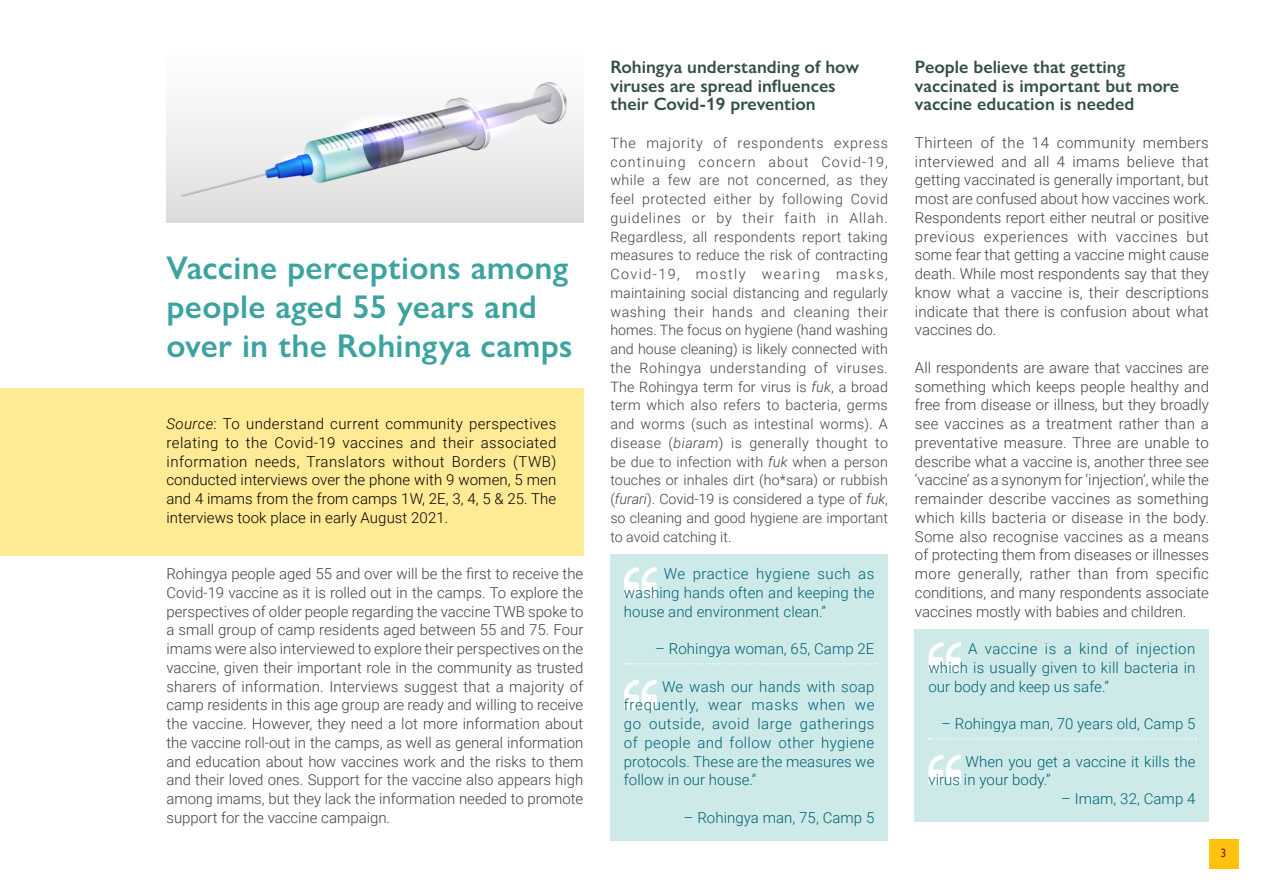
<style>
.page{position:relative;width:1263px;height:893px;background:#fff}
.page>*{position:absolute;margin:0;border:0;box-sizing:border-box;transform-origin:0 0}
.t1{font:600 33px/39px "Gill Sans Nova";letter-spacing:.01em;color:#3ca3a0}
.t2{font:600 18px/18.8px "Gill Sans Nova";color:#334e43}
.t3{font:300 15px/18.8px "Roboto";color:#414042;text-align:justify}
.t4{font:300 15px/18.8px "Roboto";letter-spacing:.005em;color:#005f75;text-align:justify}
.t5{font:300 15px/18.8px "Roboto";letter-spacing:.005em;color:#000;text-align:justify}
.t6{font:300 14.25px/18.8px "Roboto";color:#414042;text-align:justify}
.t7{font:12px "Gill Sans";color:#89181a}
.s1{font-style:italic}
</style>
<div class="page">
<div style="left:0;top:388px;width:583px;height:167px;background:#ffea95"></div>
<img style="left:166px;top:82px;width:417px;height:140px">
<div style="left:610px;top:554px;width:278px;height:80px;background:#cdeae8"></div>
<div style="left:610px;top:629px;width:278px;height:42px;background:#cdeae8"></div>
<svg style="left:624px;top:663px;width:251px;height:1px"></svg>
<div style="left:610px;top:667px;width:278px;height:135px;background:#cdeae8"></div>
<div style="left:610px;top:798px;width:278px;height:42px;background:#cdeae8"></div>
<svg style="left:624px;top:567px;width:33px;height:30px"></svg>
<svg style="left:624px;top:680px;width:33px;height:30px"></svg>
<div style="left:915px;top:629px;width:294px;height:80px;background:#cdeae8"></div>
<div style="left:915px;top:704px;width:294px;height:42px;background:#cdeae8"></div>
<svg style="left:928px;top:738px;width:268px;height:2px"></svg>
<div style="left:915px;top:742px;width:294px;height:60px;background:#cdeae8"></div>
<div style="left:915px;top:779px;width:294px;height:42px;background:#cdeae8"></div>
<svg style="left:928px;top:642px;width:33px;height:30px"></svg>
<svg style="left:928px;top:755px;width:33px;height:30px"></svg>
<div style="left:1209px;top:839px;width:29px;height:29px;background:#ffc20e"></div>
<h1 class="t1" style="left:166px;top:248px;width:408px">Vaccine perceptions among people aged 55 years and over in the Rohingya camps</h1>
<p class="t5" style="left:166px;top:414px;width:391px"><span class="s1">Source</span>: To understand current community perspectives relating to the Covid-19 vaccines and their associated information needs, Translators without Borders (TWB) conducted interviews over the phone with 9 women, 5 men and 4 imams from the from camps 1W, 2E, 3, 4, 5 &amp; 25. The interviews took place in early August 2021.</p>
<p class="t3" style="left:166px;top:564px;width:418px">Rohingya people aged 55 and over will be the first to receive the Covid-19 vaccine as it is rolled out in the camps. To explore the perspectives of older people regarding the vaccine TWB spoke to a small group of camp residents aged between 55 and 75. Four imams were also interviewed to explore their perspectives on the vaccine, given their important role in the community as trusted sharers of information. Interviews suggest that a majority of camp residents in this age group are ready and willing to receive the vaccine. However, they need a lot more information about the vaccine roll-out in the camps, as well as general information and education about how vaccines work and the risks to them and their loved ones. Support for the vaccine also appears high among imams, but they lack the information needed to promote support for the vaccine campaign.</p>
<p class="t2" style="left:610px;top:57px;width:250px">Rohingya understanding of how viruses are spread influences their Covid-19 prevention</p>
<p class="t6" style="left:610px;top:133px;width:279px">The majority of respondents express continuing concern about Covid-19, while a few are not concerned, as they feel protected either by following Covid guidelines or by their faith in Allah.<br>Regardless, all respondents report taking measures to reduce the risk of contracting Covid-19, mostly wearing masks, maintaining social distancing and regularly washing their hands and cleaning their homes. The focus on hygiene (hand washing and house cleaning) is likely connected with the Rohingya understanding of viruses.<br>The Rohingya term for virus is <span class="s1">fuk</span>, a broad term which also refers to bacteria, germs and worms (such as intestinal worms). A disease (<span class="s1">biaram</span>) is generally thought to be due to infection with <span class="s1">fuk</span> when a person touches or inhales dirt (ho*sara) or rubbish (<span class="s1">furari</span>). Covid-19 is considered a type of <span class="s1">fuk</span>, so cleaning and good hygiene are important to avoid catching it.</p>
<p class="t4" style="left:624px;top:564px;width:252px;text-indent:40px">We practice hygiene such as washing hands often and keeping the house and environment clean.”</p>
<p class="t4" style="left:655px;top:639px;width:221px">– Rohingya woman, 65, Camp 2E</p>
<p class="t4" style="left:624px;top:676px;width:252px;text-indent:38px">We wash our hands with soap frequently, wear masks when we go outside, avoid large gatherings of people and follow other hygiene protocols. These are the measures we follow in our house.”</p>
<p class="t4" style="left:684px;top:807px;width:192px">– Rohingya man, 75, Camp 5</p>
<p class="t2" style="left:915px;top:57px;width:266px">People believe that getting vaccinated is important but more vaccine education is needed</p>
<p class="t3" style="left:915px;top:132px;width:296px">Thirteen of the 14 community members interviewed and all 4 imams believe that getting vaccinated is generally important, but most are confused about how vaccines work.<br>Respondents report either neutral or positive previous experiences with vaccines but some fear that getting a vaccine might cause death. While most respondents say that they know what a vaccine is, their descriptions indicate that there is confusion about what vaccines do.</p>
<p class="t3" style="left:915px;top:357px;width:296px">All respondents are aware that vaccines are something which keeps people healthy and free from disease or illness, but they broadly see vaccines as a treatment rather than a preventative measure. Three are unable to describe what a vaccine is, another three see ‘vaccine’ as a synonym for ‘injection’, while the remainder describe vaccines as something which kills bacteria or disease in the body.<br>Some also recognise vaccines as a means of protecting them from diseases or illnesses more generally, rather than from specific conditions, and many respondents associate vaccines mostly with babies and children.</p>
<p class="t4" style="left:928px;top:639px;width:268px;text-indent:40px">A vaccine is a kind of injection which is usually given to kill bacteria in our body and keep us safe.”</p>
<p class="t4" style="left:941px;top:714px;width:256px">– Rohingya man, 70 years old, Camp 5</p>
<p class="t4" style="left:928px;top:751px;width:268px;text-indent:37px">When you get a vaccine it kills the virus in your body.”</p>
<p class="t4" style="left:1061px;top:789px;width:136px">– Imam, 32, Camp 4</p>
<p class="t7" style="left:1220px;top:846px;width:7px">3</p>
</div>
